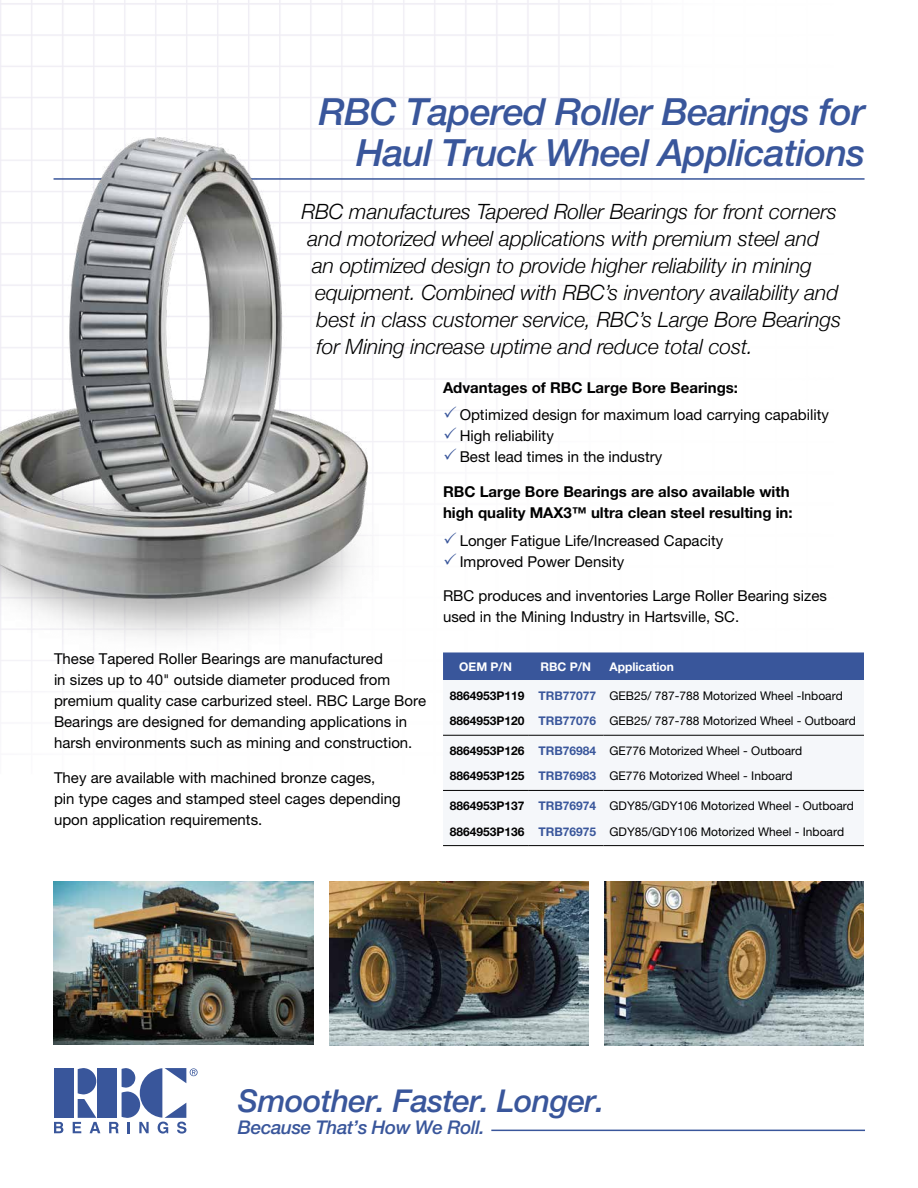
<style>
.page{position:relative;width:918px;height:1188px;background:#fff}
.page>*{position:absolute;margin:0;border:0;box-sizing:border-box;transform-origin:0 0}
.t1{font:italic 500 37.5px/40.5px "Helvetica Neue";letter-spacing:-.02em;color:#39569b;text-align:right}
.t2{font:italic 500 31.5px "Helvetica Neue";letter-spacing:-.02em;color:#39569b}
.t3{font:italic 300 21px "Helvetica Neue";letter-spacing:-.005em;color:#000}
.t4{font:italic 500 18.9px "Helvetica Neue";letter-spacing:-.02em;color:#39569b}
.t5{font:15px/21px "Helvetica Neue";color:#000}
.t6{font:700 15px/21px "Helvetica Neue";color:#000}
.t7{font:12px/25.7px "Helvetica Neue";color:#000}
.t8{font:700 12px "Helvetica Neue";color:#fff}
.s1{font-weight:700}
.s2{font-weight:700;color:#39569b}
</style>
<div class="page">
<hr style="left:491px;top:1130px;width:374px;height:1px;background:#39569b">
<div style="left:54px;top:1068px;width:19px;height:50px;background:#39569b"></div>
<div style="left:98px;top:1068px;width:19px;height:50px;background:#39569b"></div>
<svg style="left:54px;top:1122px;width:9px;height:11px"></svg>
<svg style="left:73px;top:1068px;width:27px;height:65px"></svg>
<svg style="left:109px;top:1068px;width:89px;height:66px"></svg>
<hr style="left:54px;top:178px;width:811px;height:2px;background:#39569b">
<img style="left:0;top:137px;width:387px;height:526px">
<div style="left:443px;top:652px;width:421px;height:28px;background:#39569b"></div>
<div style="left:443px;top:680px;width:421px;height:110px;background:#f5f7fa"></div>
<hr style="left:443px;top:735px;width:85px;height:1px;background:#000">
<hr style="left:528px;top:735px;width:75px;height:1px;background:#000">
<hr style="left:603px;top:735px;width:261px;height:1px;background:#000">
<hr style="left:443px;top:790px;width:85px;height:1px;background:#000">
<hr style="left:528px;top:790px;width:75px;height:1px;background:#000">
<hr style="left:603px;top:790px;width:261px;height:1px;background:#000">
<hr style="left:443px;top:845px;width:85px;height:1px;background:#000">
<hr style="left:528px;top:845px;width:75px;height:1px;background:#000">
<hr style="left:603px;top:845px;width:261px;height:1px;background:#000">
<img style="left:54px;top:881px;width:259px;height:164px">
<img style="left:329px;top:882px;width:260px;height:163px">
<img style="left:605px;top:882px;width:259px;height:163px">
<svg style="left:444px;top:409px;width:12px;height:2px"></svg>
<h1 class="t1" style="left:319px;top:91px;width:548px">RBC Tapered Roller Bearings for<br>Haul Truck Wheel Applications</h1>
<h3 class="t3" style="left:302px;top:194px;width:537px">RBC manufactures Tapered Roller Bearings for front corners</h3>
<h3 class="t3" style="left:308px;top:221px;width:513px">and motorized wheel applications with premium steel and</h3>
<h3 class="t3" style="left:312px;top:248px;width:501px">an optimized design to provide higher reliability in mining</h3>
<h3 class="t3" style="left:315px;top:275px;width:525px">equipment. Combined with RBC’s inventory availability and</h3>
<h3 class="t3" style="left:316px;top:302px;width:526px">best in class customer service, RBC’s Large Bore Bearings</h3>
<h3 class="t3" style="left:316px;top:329px;width:438px">for Mining increase uptime and reduce total cost.</h3>
<p class="t5" style="left:54px;top:648px;width:374px">These Tapered Roller Bearings are manufactured<br>in sizes up to 40" outside diameter produced from premium quality case carburized steel. RBC Large Bore Bearings are designed for demanding applications in harsh environments such as mining and construction.</p>
<p class="t5" style="left:54px;top:767px;width:348px">They are available with machined bronze cages,<br>pin type cages and stamped steel cages depending upon application requirements.</p>
<p class="t6" style="left:443px;top:376px;width:297px">Advantages of RBC Large Bore Bearings:</p>
<p class="t5" style="left:460px;top:404px;width:371px">Optimized design for maximum load carrying capability<br>High reliability<br>Best lead times in the industry</p>
<p class="t6" style="left:443px;top:481px;width:351px">RBC Large Bore Bearings are also available with high quality MAX3™ ultra clean steel resulting in:</p>
<p class="t5" style="left:460px;top:530px;width:265px">Longer Fatigue Life/Increased Capacity<br>Improved Power Density</p>
<p class="t5" style="left:443px;top:585px;width:385px">RBC produces and inventories Large Roller Bearing sizes used in the Mining Industry in Hartsville, SC.</p>
<p class="t8" style="left:459px;top:659px;width:54px">OEM P/N</p>
<p class="t8" style="left:540px;top:659px;width:52px">RBC P/N</p>
<p class="t8" style="left:609px;top:659px;width:66px">Application</p>
<p class="t7" style="left:450px;top:682px;width:408px"><span class="s1">8864953P119</span> <span class="s2">TRB77077</span> GEB25/ 787-788 Motorized Wheel -Inboard<br><span class="s1">8864953P120</span> <span class="s2">TRB77076</span> GEB25/ 787-788 Motorized Wheel - Outboard</p>
<p class="t7" style="left:450px;top:738px;width:354px"><span class="s1">8864953P126</span> <span class="s2">TRB76984</span> GE776 Motorized Wheel - Outboard<br><span class="s1">8864953P125</span> <span class="s2">TRB76983</span> GE776 Motorized Wheel - Inboard</p>
<p class="t7" style="left:450px;top:793px;width:406px"><span class="s1">8864953P137</span> <span class="s2">TRB76974</span> GDY85/GDY106 Motorized Wheel - Outboard<br><span class="s1">8864953P136</span> <span class="s2">TRB76975</span> GDY85/GDY106 Motorized Wheel - Inboard</p>
<h2 class="t2" style="left:238px;top:1082px;width:368px">Smoother. Faster. Longer.</h2>
<p class="t4" style="left:238px;top:1116px;width:248px">Because That’s How We Roll.</p>
</div>
